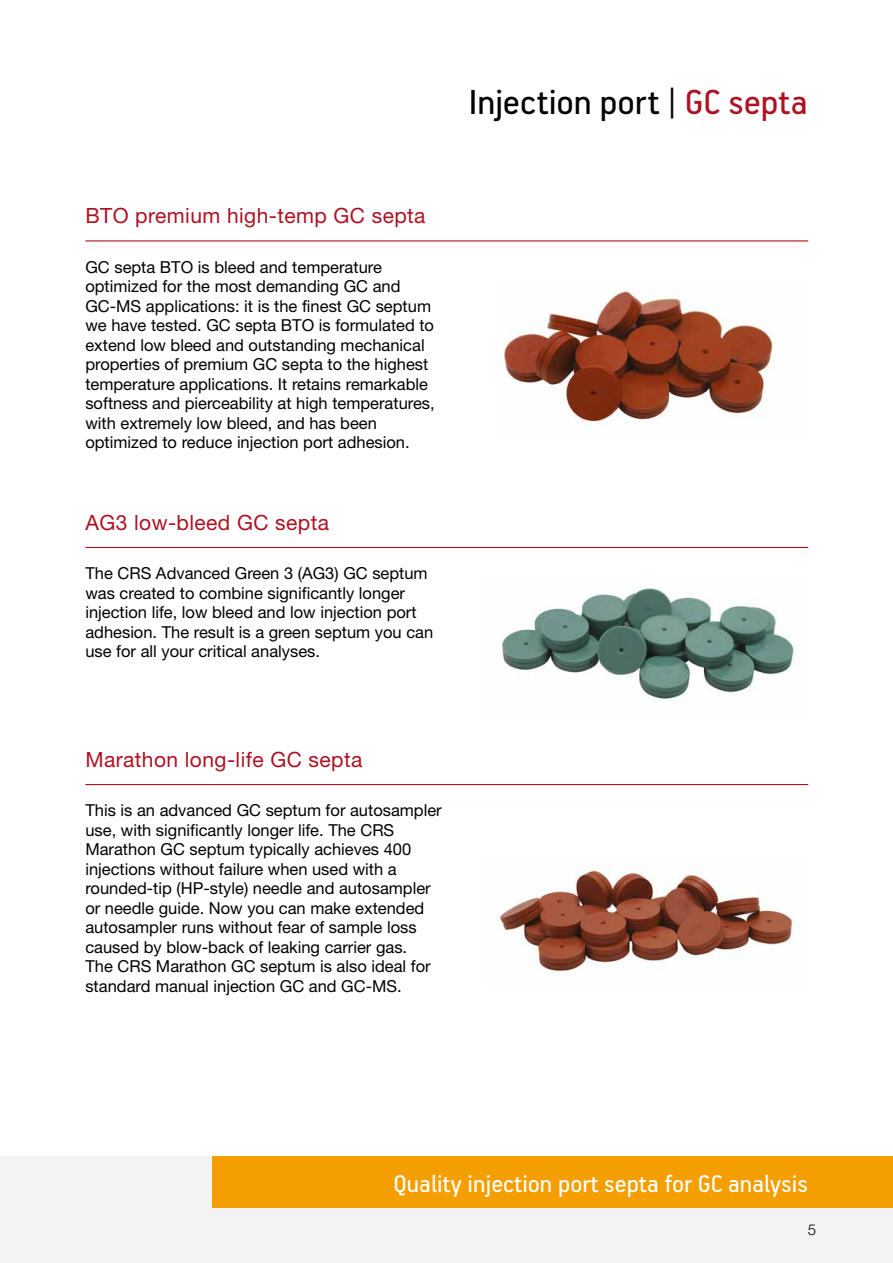
<style>
.page{position:relative;width:893px;height:1263px;background:#fff}
.page>*{position:absolute;margin:0;border:0;box-sizing:border-box;transform-origin:0 0}
.Product_family_black{font:39px "PF Handbook Pro";letter-spacing:-.005em;color:#000}
.Colorblock_Footer_Se{font:27px "PF Handbook Pro";color:#fff}
.Section_Heading_with{font:21px "Helvetica Neue LT Std";letter-spacing:.02em;color:#ae1122}
.Text{font:16.5px/19.5px "Helvetica Neue LT Std";color:#000}
.t1{font:300 15px "Helvetica Neue LT Std";color:#000}
.s1{color:#ae1122}
</style>
<div class="page">
<div style="left:0;top:1157px;width:893px;height:106px;background:#f3f3f4"></div>
<hr style="left:85px;top:240px;width:723px;height:1px;background:#ae1122">
<hr style="left:85px;top:547px;width:723px;height:1px;background:#ae1122">
<hr style="left:85px;top:784px;width:723px;height:1px;background:#ae1122">
<img style="left:503px;top:291px;width:271px;height:138px">
<img style="left:500px;top:588px;width:294px;height:111px">
<img style="left:500px;top:866px;width:295px;height:108px">
<div style="left:212px;top:1157px;width:681px;height:51px;background:#f59e00"></div>
<p class="Section_Heading_with" style="left:85px;top:203px;width:342px">BTO premium high-temp GC septa</p>
<p class="Text" style="left:85px;top:257px;width:351px">GC septa BTO is bleed and temperature optimized for the most demanding GC and GC-MS applications: it is the finest GC septum we have tested. GC septa BTO is formulated to extend low bleed and outstanding mechanical properties of premium GC septa to the highest temperature applications. It retains remarkable softness and pierceability at high temperatures, with extremely low bleed, and has been optimized to reduce injection port adhesion.</p>
<p class="Section_Heading_with" style="left:85px;top:510px;width:245px">AG3 low-bleed GC septa</p>
<p class="Text" style="left:85px;top:563px;width:349px">The CRS Advanced Green 3 (AG3) GC septum was created to combine significantly longer injection life, low bleed and low injection port adhesion. The result is a green septum you can use for all your critical analyses.</p>
<p class="Product_family_black" style="left:468px;top:79px;width:341px">Injection port | <span class="s1">GC septa</span></p>
<p class="Section_Heading_with" style="left:85px;top:747px;width:278px">Marathon long-life GC septa</p>
<p class="Text" style="left:85px;top:800px;width:358px">This is an advanced GC septum for autosampler use, with significantly longer life. The CRS Marathon GC septum typically achieves 400 injections without failure when used with a rounded-tip (HP-style) needle and autosampler or needle guide. Now you can make extended autosampler runs without fear of sample loss caused by blow-back of leaking carrier gas.<br>The CRS Marathon GC septum is also ideal for standard manual injection GC and GC-MS.</p>
<p class="Colorblock_Footer_Se" style="left:393px;top:1167px;width:416px">Quality injection port septa for GC analysis</p>
<p class="t1" style="left:808px;top:1221px;width:10px">5</p>
</div>
